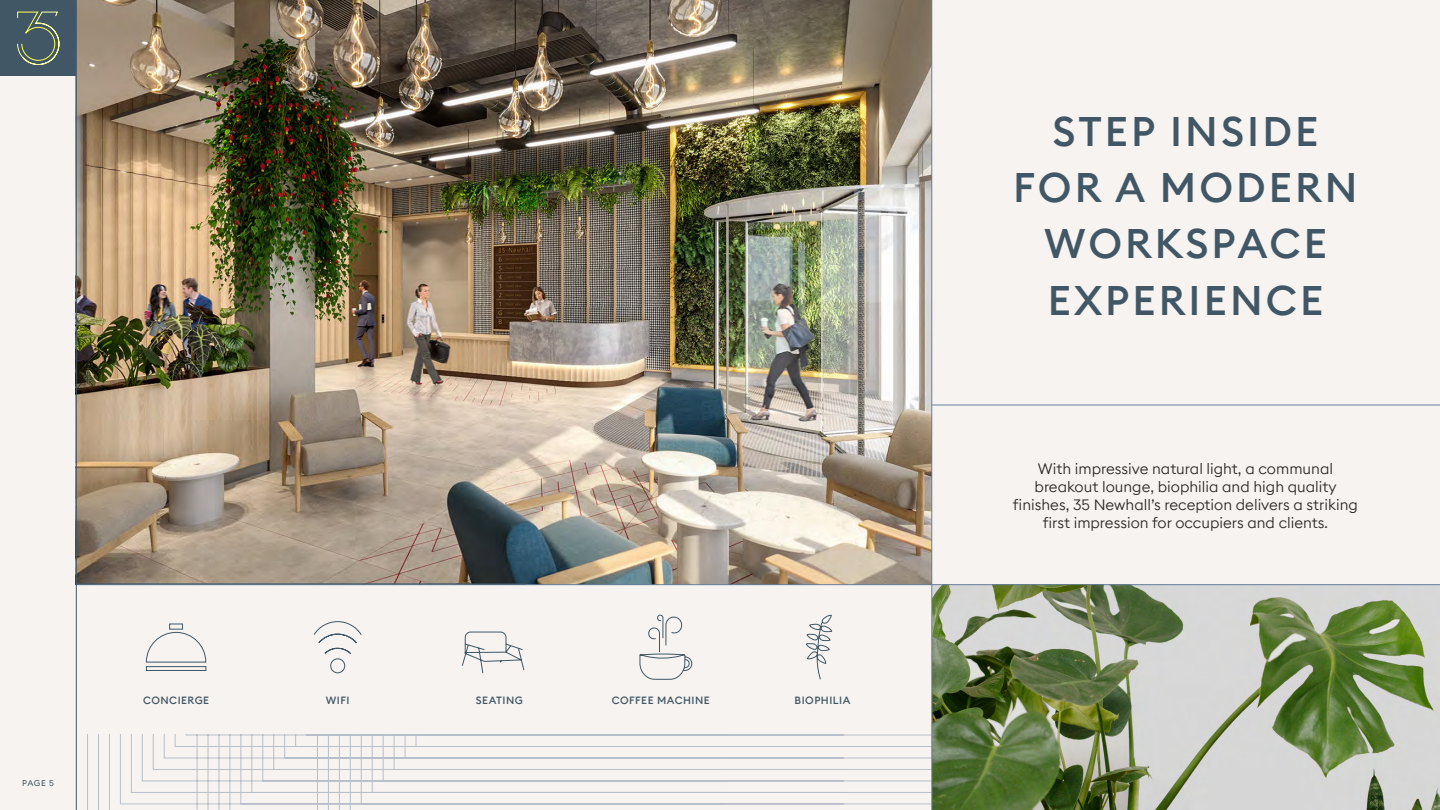
<style>
.page{position:relative;width:1440px;height:810px;background:#f7f3f0}
.page>*{position:absolute;margin:0;border:0;box-sizing:border-box;transform-origin:0 0}
.t1{font:500 41.25px/56.2px "Euclid Square";letter-spacing:.075em;color:#415765;text-align:center}
.t2{font:300 15px/18px "Euclid Square";color:#292726;text-align:center}
.t3{font:500 10.5px "Euclid Square";letter-spacing:.045em;color:#415765}
.t4{font:8.4px "Euclid Square";color:#415765}
</style>
<div class="page">
<svg style="left:87px;top:735px;width:845px;height:75px"></svg>
<img style="left:933px;top:585px;width:507px;height:225px">
<img style="left:77px;top:0;width:855px;height:584px">
<hr style="left:932px;top:405px;width:508px;height:1px;background:#69809c">
<hr style="left:76px;top:584px;width:1364px;height:1px;background:#69809c">
<hr style="left:76px;top:584px;width:449px;height:1px;background:#415765">
<hr style="left:76px;top:0;width:1px;height:810px;background:#415765">
<hr style="left:932px;top:0;width:1px;height:810px;background:#69809c">
<svg style="left:639px;top:615px;width:53px;height:65px"></svg>
<svg style="left:313px;top:621px;width:49px;height:52px"></svg>
<svg style="left:806px;top:615px;width:26px;height:65px"></svg>
<svg style="left:462px;top:632px;width:63px;height:42px"></svg>
<svg style="left:146px;top:623px;width:60px;height:48px"></svg>
<div style="left:0;top:0;width:76px;height:76px;background:#415765"></div>
<svg style="left:17px;top:11px;width:43px;height:54px"></svg>
<p class="t4" style="left:22px;top:778px;width:33px">PAGE 5</p>
<p class="t3" style="left:143px;top:694px;width:68px">CONCIERGE</p>
<p class="t3" style="left:326px;top:694px;width:25px">WIFI</p>
<p class="t3" style="left:476px;top:694px;width:49px">SEATING</p>
<p class="t3" style="left:612px;top:694px;width:99px">COFFEE MACHINE</p>
<p class="t3" style="left:795px;top:694px;width:57px">BIOPHILIA</p>
<h1 class="t1" style="left:1013px;top:103px;width:346px">STEP INSIDE<br>FOR A MODERN<br>WORKSPACE<br>EXPERIENCE</h1>
<p class="t2" style="left:1013px;top:459px;width:346px">With impressive natural light, a communal breakout lounge, biophilia and high quality finishes, 35 Newhall’s reception delivers a striking first impression for occupiers and clients.</p>
</div>
